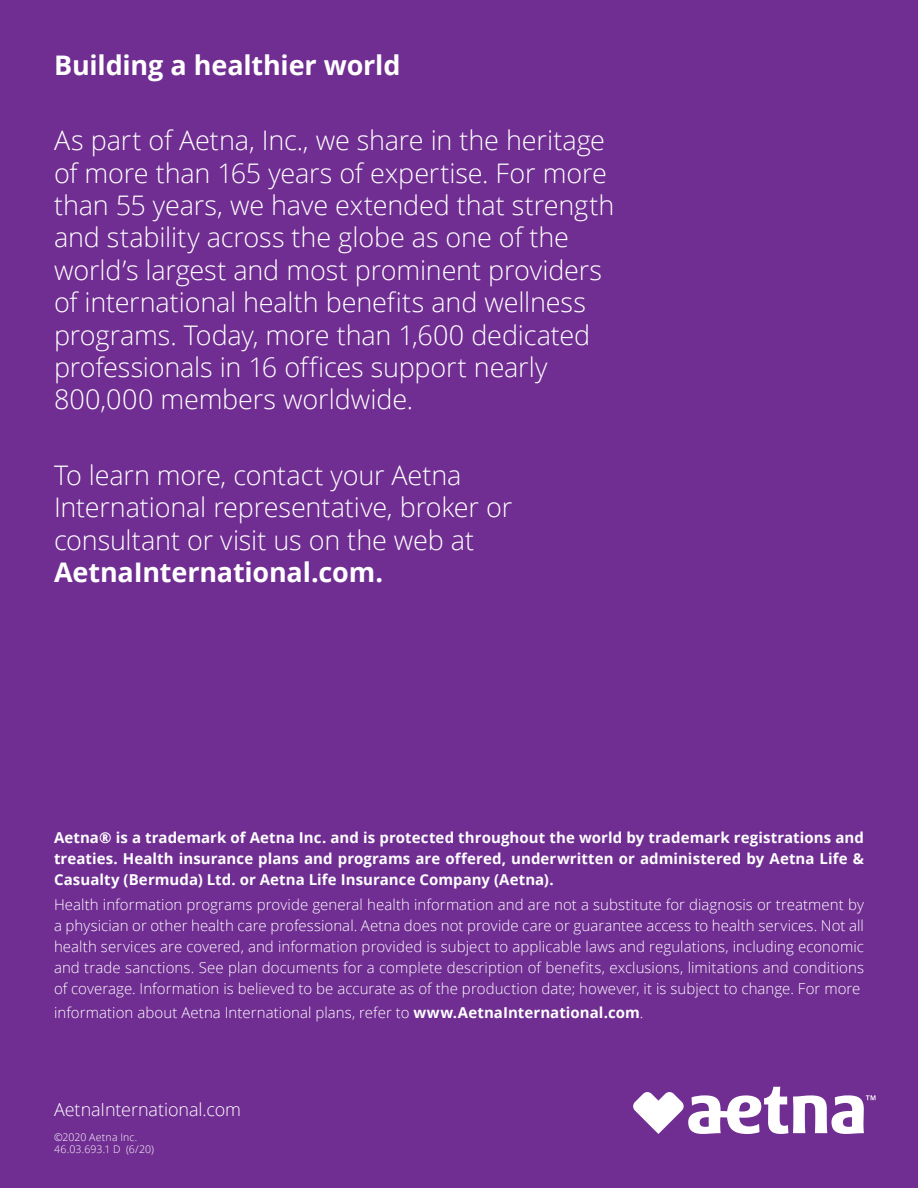
<style>
.page{position:relative;width:918px;height:1188px;background:#702d92}
.page>*{position:absolute;margin:0;border:0;box-sizing:border-box;transform-origin:0 0}
.t1{font:300 27px/32.4px "Open Sans";letter-spacing:-.005em;color:#fff}
.t2{font:700 27px "Open Sans";letter-spacing:-.005em;color:#fff}
.t3{font:300 18px "Open Sans";letter-spacing:-.005em;color:#fff}
.t4{font:300 15px/21px "Open Sans";letter-spacing:.005em;color:#fff;text-align:justify}
.t5{font:700 15px/21px "Open Sans";letter-spacing:.005em;color:#fff;text-align:justify}
.t6{font:300 10.5px "Open Sans";letter-spacing:.015em;color:#fff}
.s1{font-weight:700}
</style>
<div class="page">
<svg style="left:633px;top:1087px;width:242px;height:47px"></svg>
<h2 class="t2" style="left:54px;top:46px;width:348px">Building a healthier world</h2>
<p class="t1" style="left:54px;top:123px;width:562px">As part of Aetna, Inc., we share in the heritage of more than 165 years of expertise. For more than 55 years, we have extended that strength and stability across the globe as one of the world’s largest and most prominent providers of international health benefits and wellness programs. Today, more than 1,600 dedicated professionals in 16 offices support nearly 800,000 members worldwide.</p>
<p class="t1" style="left:54px;top:458px;width:460px">To learn more, contact your Aetna International representative, broker or consultant or visit us on the web at <span class="s1">AetnaInternational.com.</span></p>
<p class="t5" style="left:54px;top:827px;width:812px">Aetna® is a trademark of Aetna Inc. and is protected throughout the world by trademark registrations and treaties. Health insurance plans and programs are offered, underwritten or administered by Aetna Life &amp; Casualty (Bermuda) Ltd. or Aetna Life Insurance Company (Aetna).</p>
<p class="t4" style="left:54px;top:893px;width:812px">Health information programs provide general health information and are not a substitute for diagnosis or treatment by a physician or other health care professional. Aetna does not provide care or guarantee access to health services. Not all health services are covered, and information provided is subject to applicable laws and regulations, including economic and trade sanctions. See plan documents for a complete description of benefits, exclusions, limitations and conditions of coverage. Information is believed to be accurate as of the production date; however, it is subject to change. For more</p>
<p class="t4" style="left:54px;top:1002px;width:591px">information about Aetna International plans, refer to <span class="s1">www.AetnaInternational.com</span>.</p>
<p class="t3" style="left:54px;top:1097px;width:189px">AetnaInternational.com</p>
<p class="t6" style="left:54px;top:1130px;width:85px">©2020 Aetna Inc.</p>
<p class="t6" style="left:54px;top:1142px;width:102px">46.03.693.1 D (6/20)</p>
</div>
